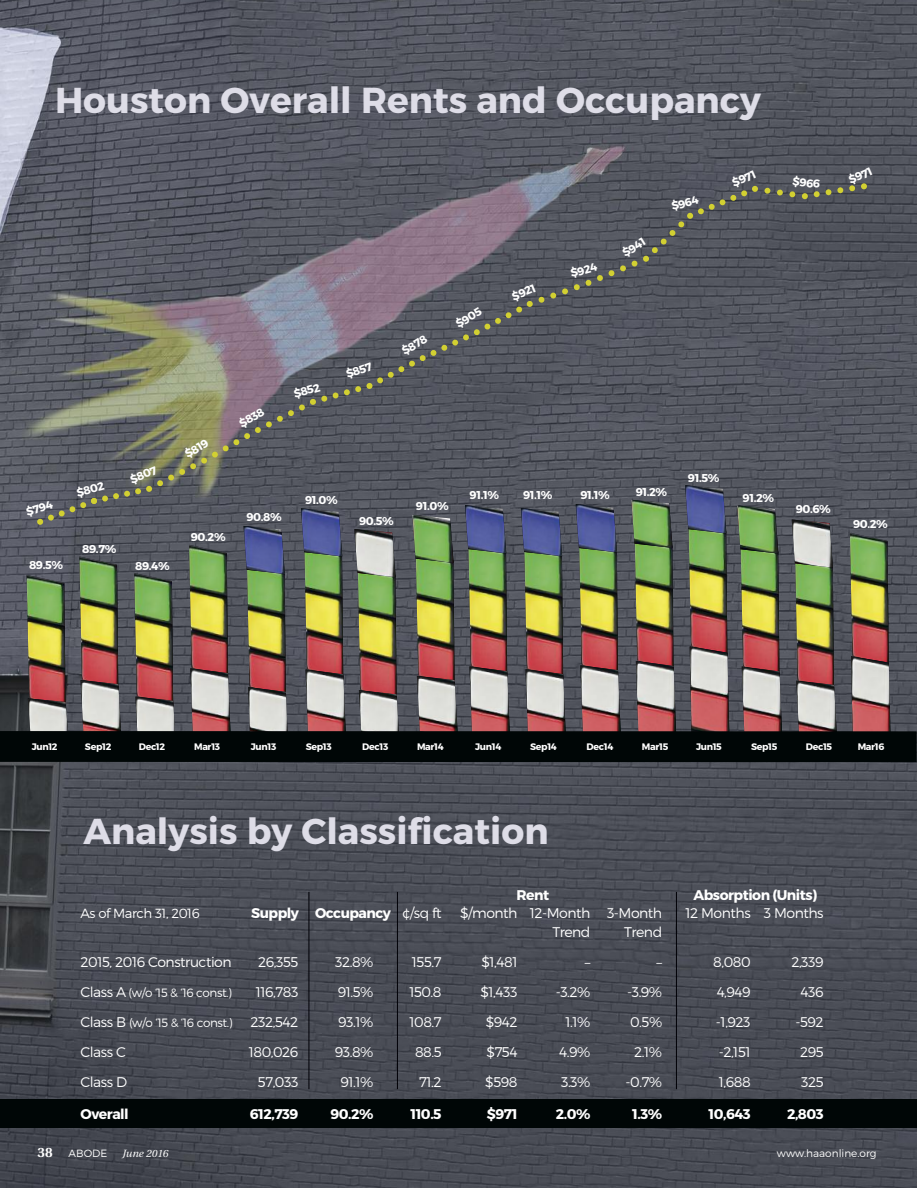
<style>
.page{position:relative;width:918px;height:1188px;background:#fff}
.page>*{position:absolute;margin:0;border:0;box-sizing:border-box;transform-origin:0 0}
.t1{font:700 36px "Montserrat";color:#dedde7}
.t2{font:300 14.1px "Montserrat";letter-spacing:-.035em;color:#fff}
.t3{font:700 14.1px "Montserrat";letter-spacing:-.035em;color:#fff}
.t4{font:300 13.2px "Montserrat";letter-spacing:-.035em;color:#fff}
.t5{font:300 12px "Montserrat";letter-spacing:-.035em;color:#fff}
.t6{font:700 11.4px "Montserrat";letter-spacing:-.035em;color:#fff}
.t7{font:300 10.5px "Montserrat";color:#fff}
.t8{font:italic 10.5px "Heuristica";color:#fff}
.t9{font:700 9.45px "Montserrat";letter-spacing:-.035em;color:#fff}
.s1{font-weight:300}
.s2{font-size:14.1px}
.s3{font-family:"Heuristica";font-weight:700;font-size:13.5px}
</style>
<div class="page">
<img style="left:0;top:0;width:917px;height:1188px">
<div style="left:0;top:1099px;width:917px;height:29px;background:#000606"></div>
<hr style="left:309px;top:892px;width:1px;height:197px;background:#000006">
<hr style="left:397px;top:892px;width:1px;height:197px;background:#000006">
<hr style="left:676px;top:892px;width:1px;height:197px;background:#000006">
<svg style="left:27px;top:180px;width:864px;height:551px;background:#6d6b66"></svg>
<img style="left:851px;top:656px;width:40px;height:75px">
<div style="left:0;top:731px;width:917px;height:31px;background:#000606"></div>
<h1 class="t1" style="left:55px;top:86px;width:707px">Houston Overall Rents and Occupancy</h1>
<p class="t6" style="left:25px;top:508px;width:29px;rotate:-17deg">$794</p>
<p class="t6" style="left:29px;top:560px;width:36px">89.5%</p>
<p class="t6" style="left:76px;top:489px;width:30px;rotate:-15deg">$802</p>
<p class="t6" style="left:129px;top:476px;width:30px;rotate:-22deg">$807</p>
<p class="t6" style="left:82px;top:544px;width:36px">89.7%</p>
<p class="t6" style="left:135px;top:561px;width:36px">89.4%</p>
<p class="t6" style="left:184px;top:451px;width:27px;rotate:-31deg">$819</p>
<p class="t6" style="left:238px;top:421px;width:29px;rotate:-31deg">$838</p>
<p class="t6" style="left:293px;top:390px;width:29px;rotate:-16deg">$852</p>
<p class="t6" style="left:345px;top:371px;width:28px;rotate:-20deg">$857</p>
<p class="t6" style="left:400px;top:348px;width:29px;rotate:-31deg">$878</p>
<p class="t6" style="left:454px;top:321px;width:30px;rotate:-31deg">$905</p>
<p class="t6" style="left:511px;top:293px;width:26px;rotate:-22deg">$921</p>
<p class="t6" style="left:191px;top:533px;width:36px">90.2%</p>
<p class="t6" style="left:246px;top:512px;width:37px">90.8%</p>
<p class="t6" style="left:305px;top:496px;width:34px">91.0%</p>
<p class="t6" style="left:359px;top:516px;width:36px">90.5%</p>
<p class="t6" style="left:416px;top:501px;width:34px">91.0%</p>
<p class="t6" style="left:470px;top:491px;width:31px">91.1%</p>
<p class="t6" style="left:523px;top:491px;width:31px">91.1%</p>
<p class="t6" style="left:570px;top:269px;width:29px;rotate:-15deg">$924</p>
<p class="t6" style="left:621px;top:250px;width:27px;rotate:-32deg">$941</p>
<p class="t6" style="left:671px;top:202px;width:29px;rotate:-15deg">$964</p>
<p class="t6" style="left:731px;top:180px;width:26px;rotate:-24deg">$971</p>
<p class="t6" style="left:580px;top:491px;width:31px">91.1%</p>
<p class="t6" style="left:636px;top:488px;width:33px">91.2%</p>
<p class="t6" style="left:688px;top:474px;width:33px">91.5%</p>
<p class="t6" style="left:743px;top:494px;width:33px">91.2%</p>
<p class="t6" style="left:793px;top:177px;width:29px;rotate:6deg">$966</p>
<p class="t6" style="left:848px;top:177px;width:26px;rotate:-24deg">$971</p>
<p class="t6" style="left:796px;top:504px;width:37px">90.6%</p>
<p class="t6" style="left:853px;top:520px;width:36px">90.2%</p>
<p class="t9" style="left:32px;top:743px;width:27px">Jun12</p>
<p class="t9" style="left:85px;top:743px;width:28px">Sep12</p>
<p class="t9" style="left:139px;top:743px;width:28px">Dec12</p>
<p class="t9" style="left:194px;top:743px;width:28px">Mar13</p>
<p class="t9" style="left:251px;top:743px;width:27px">Jun13</p>
<p class="t9" style="left:306px;top:743px;width:28px">Sep13</p>
<p class="t9" style="left:362px;top:743px;width:28px">Dec13</p>
<p class="t9" style="left:417px;top:743px;width:28px">Mar14</p>
<p class="t9" style="left:475px;top:743px;width:28px">Jun14</p>
<p class="t9" style="left:530px;top:743px;width:28px">Sep14</p>
<p class="t9" style="left:587px;top:743px;width:28px">Dec14</p>
<p class="t9" style="left:642px;top:743px;width:28px">Mar15</p>
<p class="t9" style="left:696px;top:743px;width:27px">Jun15</p>
<p class="t9" style="left:751px;top:743px;width:28px">Sep15</p>
<p class="t9" style="left:806px;top:743px;width:28px">Dec15</p>
<p class="t9" style="left:858px;top:743px;width:28px">Mar16</p>
<h1 class="t1" style="left:83px;top:818px;width:467px">Analysis by Classification</h1>
<p class="t3" style="left:517px;top:889px;width:34px">Rent</p>
<p class="t3" style="left:694px;top:889px;width:125px">Absorption (Units)</p>
<p class="t4" style="left:81px;top:909px;width:121px">As of March 31, 2016</p>
<p class="t3" style="left:251px;top:908px;width:192px">Supply Occupancy <span class="s1">¢/sq ft</span></p>
<p class="t2" style="left:460px;top:908px;width:204px">$/month 12-Month 3-Month</p>
<p class="t2" style="left:685px;top:908px;width:140px">12 Months 3 Months</p>
<p class="t2" style="left:552px;top:927px;width:40px">Trend</p>
<p class="t2" style="left:624px;top:927px;width:40px">Trend</p>
<p class="t2" style="left:81px;top:957px;width:153px">2015, 2016 Construction</p>
<p class="t2" style="left:258px;top:957px;width:42px">26,355</p>
<p class="t2" style="left:335px;top:957px;width:40px">32.8%</p>
<p class="t2" style="left:412px;top:957px;width:31px">155.7</p>
<p class="t2" style="left:481px;top:957px;width:38px">$1,481</p>
<p class="t2" style="left:585px;top:957px;width:7px">–</p>
<p class="t2" style="left:657px;top:957px;width:7px">–</p>
<p class="t2" style="left:713px;top:957px;width:39px">8,080</p>
<p class="t2" style="left:791px;top:957px;width:34px">2,339</p>
<p class="t5" style="left:81px;top:988px;width:153px"><span class="s2">Class A</span> (w/o ‘15 &amp; ‘16 const.)</p>
<p class="t2" style="left:256px;top:987px;width:44px">116,783</p>
<p class="t2" style="left:338px;top:987px;width:37px">91.5%</p>
<p class="t2" style="left:409px;top:987px;width:34px">150.8</p>
<p class="t2" style="left:480px;top:987px;width:39px">$1,433</p>
<p class="t2" style="left:556px;top:987px;width:36px">-3.2%</p>
<p class="t2" style="left:627px;top:987px;width:37px">-3.9%</p>
<p class="t2" style="left:717px;top:987px;width:36px">4,949</p>
<p class="t2" style="left:801px;top:987px;width:25px">436</p>
<p class="t5" style="left:81px;top:1018px;width:154px"><span class="s2">Class B</span> (w/o ‘15 &amp; ‘16 const.)</p>
<p class="t2" style="left:251px;top:1017px;width:49px">232,542</p>
<p class="t2" style="left:338px;top:1017px;width:37px">93.1%</p>
<p class="t2" style="left:409px;top:1017px;width:34px">108.7</p>
<p class="t2" style="left:486px;top:1017px;width:33px">$942</p>
<p class="t2" style="left:565px;top:1017px;width:27px">1.1%</p>
<p class="t2" style="left:630px;top:1017px;width:34px">0.5%</p>
<p class="t2" style="left:716px;top:1017px;width:36px">-1,923</p>
<p class="t2" style="left:795px;top:1017px;width:30px">-592</p>
<p class="t2" style="left:81px;top:1047px;width:47px">Class C</p>
<p class="t2" style="left:249px;top:1047px;width:51px">180,026</p>
<p class="t2" style="left:335px;top:1047px;width:40px">93.8%</p>
<p class="t2" style="left:415px;top:1047px;width:28px">88.5</p>
<p class="t2" style="left:487px;top:1047px;width:32px">$754</p>
<p class="t2" style="left:559px;top:1047px;width:33px">4.9%</p>
<p class="t2" style="left:634px;top:1047px;width:29px">2.1%</p>
<p class="t2" style="left:719px;top:1047px;width:33px">-2,151</p>
<p class="t2" style="left:800px;top:1047px;width:25px">295</p>
<p class="t2" style="left:81px;top:1077px;width:48px">Class D</p>
<p class="t2" style="left:258px;top:1077px;width:42px">57,033</p>
<p class="t2" style="left:340px;top:1077px;width:35px">91.1%</p>
<p class="t2" style="left:419px;top:1077px;width:24px">71.2</p>
<p class="t2" style="left:485px;top:1077px;width:34px">$598</p>
<p class="t2" style="left:561px;top:1077px;width:31px">3.3%</p>
<p class="t2" style="left:626px;top:1077px;width:38px">-0.7%</p>
<p class="t2" style="left:719px;top:1077px;width:33px">1,688</p>
<p class="t2" style="left:801px;top:1077px;width:24px">325</p>
<p class="t3" style="left:81px;top:1108px;width:50px">Overall</p>
<p class="t3" style="left:250px;top:1108px;width:50px">612,739</p>
<p class="t3" style="left:330px;top:1108px;width:44px">90.2%</p>
<p class="t3" style="left:410px;top:1108px;width:33px">110.5</p>
<p class="t3" style="left:487px;top:1108px;width:32px">$971</p>
<p class="t3" style="left:556px;top:1108px;width:36px">2.0%</p>
<p class="t3" style="left:632px;top:1108px;width:31px">1.3%</p>
<p class="t3" style="left:709px;top:1108px;width:44px">10,643</p>
<p class="t3" style="left:787px;top:1108px;width:38px">2,803</p>
<p class="t7" style="left:38px;top:1150px;width:71px"><span class="s3">38</span> ABODE</p>
<p class="t8" style="left:122px;top:1150px;width:47px">June 2016</p>
<p class="t7" style="left:777px;top:1150px;width:101px">www.haaonline.org</p>
</div>
